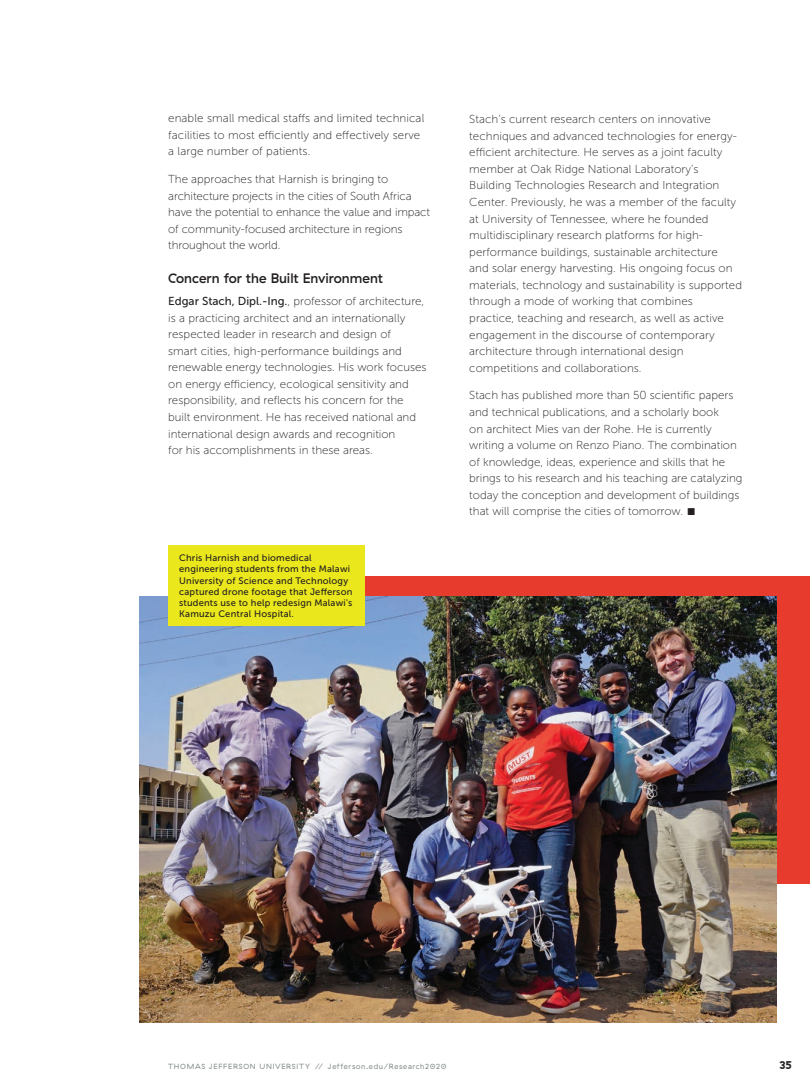
<style>
.page{position:relative;width:810px;height:1080px;background:#fff}
.page>*{position:absolute;margin:0;border:0;box-sizing:border-box;transform-origin:0 0}
.t1{font:500 13.75px "GT Haptik";color:#231f20}
.t2{font:11.5px/16.5px "Museo Sans 100";color:#231f20}
.t3{font:700 11.25px "GT Haptik";color:#231f20}
.t4{font:9.38px/11.2px "Museo Sans 500";letter-spacing:.02em;color:#231f20}
.t5{font:7.5px "GT Haptik";letter-spacing:.09em;color:#848c8c}
.s1{font-family:"Museo Sans 500"}
</style>
<div class="page">
<div style="left:211px;top:577px;width:599px;height:307px;background:#e73b2e"></div>
<img style="left:140px;top:597px;width:636px;height:425px">
<div style="left:168px;top:545px;width:196px;height:81px;background:#eae71d"></div>
<p class="t2" style="left:168px;top:110px;width:258px">enable small medical staffs and limited technical facilities to most efficiently and effectively serve a large number of patients.</p>
<p class="t2" style="left:168px;top:171px;width:263px">The approaches that Harnish is bringing to architecture projects in the cities of South Africa have the potential to enhance the value and impact of community-focused architecture in regions throughout the world.</p>
<p class="t1" style="left:168px;top:270px;width:216px">Concern for the Built Environment</p>
<p class="t2" style="left:168px;top:293px;width:260px"><span class="s1">Edgar Stach, Dipl.-Ing.</span>, professor of architecture, is a practicing architect and an internationally respected leader in research and design of<br>smart cities, high-performance buildings and renewable energy technologies. His work focuses on energy efficiency, ecological sensitivity and responsibility, and reflects his concern for the built environment. He has received national and international design awards and recognition<br>for his accomplishments in these areas.</p>
<p class="t4" style="left:179px;top:552px;width:175px">Chris Harnish and biomedical engineering students from the Malawi University of Science and Technology captured drone footage that Jefferson students use to help redesign Malawi's Kamuzu Central Hospital.</p>
<p class="t2" style="left:469px;top:111px;width:274px">Stach’s current research centers on innovative techniques and advanced technologies for energy&shy;efficient architecture. He serves as a joint faculty member at Oak Ridge National Laboratory’s Building Technologies Research and Integration Center. Previously, he was a member of the faculty at University of Tennessee, where he founded multidisciplinary research platforms for high&shy;performance buildings, sustainable architecture<br>and solar energy harvesting. His ongoing focus on materials, technology and sustainability is supported through a mode of working that combines<br>practice, teaching and research, as well as active engagement in the discourse of contemporary architecture through international design competitions and collaborations.</p>
<p class="t2" style="left:469px;top:387px;width:275px">Stach has published more than 50 scientific papers and technical publications, and a scholarly book<br>on architect Mies van der Rohe. He is currently writing a volume on Renzo Piano. The combination of knowledge, ideas, experience and skills that he brings to his research and his teaching are catalyzing today the conception and development of buildings that will comprise the cities of tomorrow. ○</p>
<p class="t5" style="left:168px;top:1062px;width:280px">THOMAS JEFFERSON UNIVERSITY // Jefferson.edu/Research2020</p>
<p class="t3" style="left:780px;top:1058px;width:14px">35</p>
</div>
